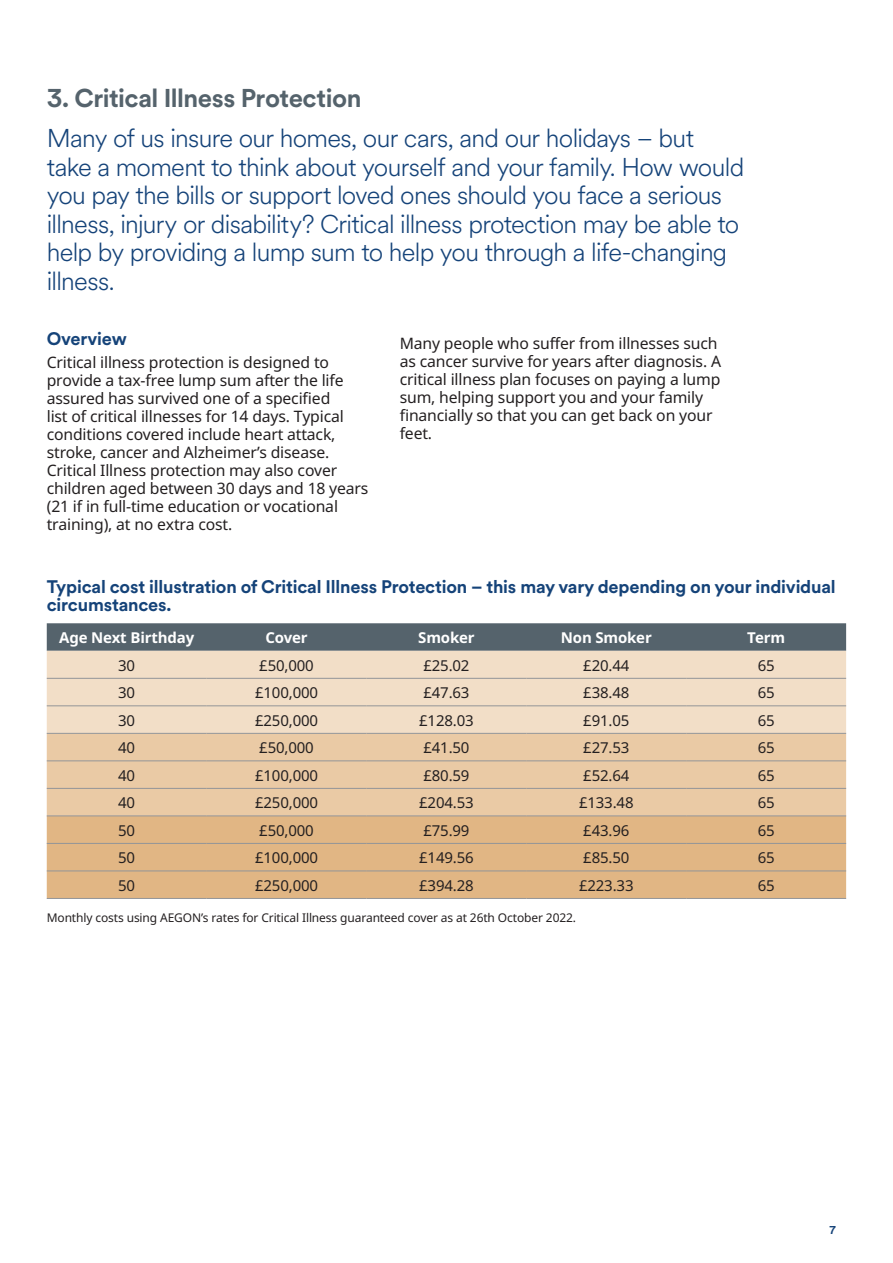
<style>
.page{position:relative;width:893px;height:1263px;background:#fff}
.page>*{position:absolute;margin:0;border:0;box-sizing:border-box;transform-origin:0 0}
._17_19_Benchmark_Intro_prussian_blue{font:300 25.5px/28.5px "Schroders Circular";letter-spacing:-.03em;color:#154379}
._17_19_Benchmark_title__all_caps{font:700 25.5px "Schroders Circular";letter-spacing:-.02em;color:#55636c}
._9_5___10_5_Sub_head_Prussion_Blus_Schro_{font:700 18px/18px "Schroders Circular";letter-spacing:-.01em;color:#154379}
._8_5_10_Body_Text_Black{font:15.75px/18px "Noto Sans";letter-spacing:-.01em;color:#231f20}
._8_5_10_Body_Text_Black-2{font:15px "Noto Sans";letter-spacing:-.01em;color:#231f20}
._8_5_10_Sub_Head_Body_Text_White{font:700 15px "Noto Sans";letter-spacing:-.01em;color:#fff}
._6_5_8_Source_Text{font:12px "Noto Sans";letter-spacing:-.01em;color:#231f20}
._7_5_10_Folio_Text_Prussian_blue{font:700 11.25px "Schroders Circular";color:#154379}
</style>
<div class="page">
<svg style="left:47px;top:623px;width:799px;height:28px;background:#58666e"></svg>
<div style="left:47px;top:651px;width:799px;height:82px;background:#f2dec7"></div>
<div style="left:47px;top:734px;width:799px;height:82px;background:#eacaa5"></div>
<div style="left:47px;top:817px;width:799px;height:81px;background:#e1b684"></div>
<hr style="left:47px;top:678px;width:160px;height:1px;background:#939598">
<hr style="left:207px;top:678px;width:159px;height:1px;background:#939598">
<hr style="left:366px;top:678px;width:160px;height:1px;background:#939598">
<hr style="left:526px;top:678px;width:160px;height:1px;background:#939598">
<hr style="left:686px;top:678px;width:160px;height:1px;background:#939598">
<hr style="left:47px;top:705px;width:160px;height:1px;background:#939598">
<hr style="left:207px;top:705px;width:159px;height:1px;background:#939598">
<hr style="left:366px;top:705px;width:160px;height:1px;background:#939598">
<hr style="left:526px;top:705px;width:160px;height:1px;background:#939598">
<hr style="left:686px;top:705px;width:160px;height:1px;background:#939598">
<hr style="left:47px;top:733px;width:160px;height:1px;background:#939598">
<hr style="left:207px;top:733px;width:159px;height:1px;background:#939598">
<hr style="left:366px;top:733px;width:160px;height:1px;background:#939598">
<hr style="left:526px;top:733px;width:160px;height:1px;background:#939598">
<hr style="left:686px;top:733px;width:160px;height:1px;background:#939598">
<hr style="left:47px;top:761px;width:160px;height:1px;background:#939598">
<hr style="left:207px;top:761px;width:159px;height:1px;background:#939598">
<hr style="left:366px;top:761px;width:160px;height:1px;background:#939598">
<hr style="left:526px;top:761px;width:160px;height:1px;background:#939598">
<hr style="left:686px;top:761px;width:160px;height:1px;background:#939598">
<hr style="left:47px;top:788px;width:160px;height:1px;background:#939598">
<hr style="left:207px;top:788px;width:159px;height:1px;background:#939598">
<hr style="left:366px;top:788px;width:160px;height:1px;background:#939598">
<hr style="left:526px;top:788px;width:160px;height:1px;background:#939598">
<hr style="left:686px;top:788px;width:160px;height:1px;background:#939598">
<hr style="left:47px;top:816px;width:160px;height:1px;background:#939598">
<hr style="left:207px;top:816px;width:159px;height:1px;background:#939598">
<hr style="left:366px;top:816px;width:160px;height:1px;background:#939598">
<hr style="left:526px;top:816px;width:160px;height:1px;background:#939598">
<hr style="left:686px;top:816px;width:160px;height:1px;background:#939598">
<hr style="left:47px;top:843px;width:160px;height:1px;background:#939598">
<hr style="left:207px;top:843px;width:159px;height:1px;background:#939598">
<hr style="left:366px;top:843px;width:160px;height:1px;background:#939598">
<hr style="left:526px;top:843px;width:160px;height:1px;background:#939598">
<hr style="left:686px;top:843px;width:160px;height:1px;background:#939598">
<hr style="left:47px;top:871px;width:160px;height:1px;background:#939598">
<hr style="left:207px;top:871px;width:159px;height:1px;background:#939598">
<hr style="left:366px;top:871px;width:160px;height:1px;background:#939598">
<hr style="left:526px;top:871px;width:160px;height:1px;background:#939598">
<hr style="left:686px;top:871px;width:160px;height:1px;background:#939598">
<hr style="left:47px;top:898px;width:160px;height:1px;background:#939598">
<hr style="left:207px;top:898px;width:159px;height:1px;background:#939598">
<hr style="left:366px;top:898px;width:160px;height:1px;background:#939598">
<hr style="left:526px;top:898px;width:160px;height:1px;background:#939598">
<hr style="left:686px;top:898px;width:160px;height:1px;background:#939598">
<p class="_17_19_Benchmark_title__all_caps" style="left:47px;top:81px;width:316px">3. Critical Illness Protection</p>
<p class="_17_19_Benchmark_Intro_prussian_blue" style="left:47px;top:123px;width:699px">Many of us insure our homes, our cars, and our holidays – but take a moment to think about yourself and your family. How would you pay the bills or support loved ones should you face a serious illness, injury or disability? Critical illness protection may be able to help by providing a lump sum to help you through a life-changing illness.</p>
<p class="_9_5___10_5_Sub_head_Prussion_Blus_Schro_" style="left:47px;top:329px;width:82px">Overview</p>
<p class="_8_5_10_Body_Text_Black" style="left:47px;top:353px;width:323px">Critical illness protection is designed to provide a tax-free lump sum after the life assured has survived one of a specified<br>list of critical illnesses for 14 days. Typical conditions covered include heart attack, stroke, cancer and Alzheimer’s disease.<br>Critical Illness protection may also cover children aged between 30 days and 18 years (21 if in full-time education or vocational training), at no extra cost.</p>
<p class="_8_5_10_Body_Text_Black" style="left:400px;top:333px;width:323px">Many people who suffer from illnesses such as cancer survive for years after diagnosis. A critical illness plan focuses on paying a lump sum, helping support you and your family financially so that you can get back on your feet.</p>
<p class="_9_5___10_5_Sub_head_Prussion_Blus_Schro_" style="left:47px;top:577px;width:790px">Typical cost illustration of Critical Illness Protection – this may vary depending on your individual circumstances.</p>
<p class="_8_5_10_Sub_Head_Body_Text_White" style="left:59px;top:627px;width:137px">Age Next Birthday</p>
<p class="_8_5_10_Sub_Head_Body_Text_White" style="left:265px;top:627px;width:44px">Cover</p>
<p class="_8_5_10_Sub_Head_Body_Text_White" style="left:418px;top:627px;width:58px">Smoker</p>
<p class="_8_5_10_Sub_Head_Body_Text_White" style="left:561px;top:627px;width:92px">Non Smoker</p>
<p class="_8_5_10_Sub_Head_Body_Text_White" style="left:747px;top:627px;width:40px">Term</p>
<p class="_8_5_10_Body_Text_Black-2" style="left:118px;top:655px;width:19px">30</p>
<p class="_8_5_10_Body_Text_Black-2" style="left:259px;top:655px;width:56px">£50,000</p>
<p class="_8_5_10_Body_Text_Black-2" style="left:423px;top:655px;width:48px">£25.02</p>
<p class="_8_5_10_Body_Text_Black-2" style="left:583px;top:655px;width:48px">£20.44</p>
<p class="_8_5_10_Body_Text_Black-2" style="left:758px;top:655px;width:19px">65</p>
<p class="_8_5_10_Body_Text_Black-2" style="left:118px;top:682px;width:19px">30</p>
<p class="_8_5_10_Body_Text_Black-2" style="left:255px;top:682px;width:65px">£100,000</p>
<p class="_8_5_10_Body_Text_Black-2" style="left:423px;top:682px;width:48px">£47.63</p>
<p class="_8_5_10_Body_Text_Black-2" style="left:583px;top:682px;width:48px">£38.48</p>
<p class="_8_5_10_Body_Text_Black-2" style="left:758px;top:682px;width:19px">65</p>
<p class="_8_5_10_Body_Text_Black-2" style="left:118px;top:710px;width:19px">30</p>
<p class="_8_5_10_Body_Text_Black-2" style="left:255px;top:710px;width:65px">£250,000</p>
<p class="_8_5_10_Body_Text_Black-2" style="left:419px;top:710px;width:56px">£128.03</p>
<p class="_8_5_10_Body_Text_Black-2" style="left:583px;top:710px;width:48px">£91.05</p>
<p class="_8_5_10_Body_Text_Black-2" style="left:758px;top:710px;width:19px">65</p>
<p class="_8_5_10_Body_Text_Black-2" style="left:118px;top:737px;width:19px">40</p>
<p class="_8_5_10_Body_Text_Black-2" style="left:259px;top:737px;width:56px">£50,000</p>
<p class="_8_5_10_Body_Text_Black-2" style="left:423px;top:737px;width:48px">£41.50</p>
<p class="_8_5_10_Body_Text_Black-2" style="left:583px;top:737px;width:48px">£27.53</p>
<p class="_8_5_10_Body_Text_Black-2" style="left:758px;top:737px;width:19px">65</p>
<p class="_8_5_10_Body_Text_Black-2" style="left:118px;top:765px;width:19px">40</p>
<p class="_8_5_10_Body_Text_Black-2" style="left:255px;top:765px;width:65px">£100,000</p>
<p class="_8_5_10_Body_Text_Black-2" style="left:423px;top:765px;width:48px">£80.59</p>
<p class="_8_5_10_Body_Text_Black-2" style="left:583px;top:765px;width:48px">£52.64</p>
<p class="_8_5_10_Body_Text_Black-2" style="left:758px;top:765px;width:19px">65</p>
<p class="_8_5_10_Body_Text_Black-2" style="left:118px;top:792px;width:19px">40</p>
<p class="_8_5_10_Body_Text_Black-2" style="left:255px;top:792px;width:65px">£250,000</p>
<p class="_8_5_10_Body_Text_Black-2" style="left:419px;top:792px;width:56px">£204.53</p>
<p class="_8_5_10_Body_Text_Black-2" style="left:579px;top:792px;width:56px">£133.48</p>
<p class="_8_5_10_Body_Text_Black-2" style="left:758px;top:792px;width:19px">65</p>
<p class="_8_5_10_Body_Text_Black-2" style="left:118px;top:820px;width:19px">50</p>
<p class="_8_5_10_Body_Text_Black-2" style="left:259px;top:820px;width:56px">£50,000</p>
<p class="_8_5_10_Body_Text_Black-2" style="left:423px;top:820px;width:48px">£75.99</p>
<p class="_8_5_10_Body_Text_Black-2" style="left:583px;top:820px;width:48px">£43.96</p>
<p class="_8_5_10_Body_Text_Black-2" style="left:758px;top:820px;width:19px">65</p>
<p class="_8_5_10_Body_Text_Black-2" style="left:118px;top:847px;width:19px">50</p>
<p class="_8_5_10_Body_Text_Black-2" style="left:255px;top:847px;width:65px">£100,000</p>
<p class="_8_5_10_Body_Text_Black-2" style="left:419px;top:847px;width:56px">£149.56</p>
<p class="_8_5_10_Body_Text_Black-2" style="left:583px;top:847px;width:48px">£85.50</p>
<p class="_8_5_10_Body_Text_Black-2" style="left:758px;top:847px;width:19px">65</p>
<p class="_8_5_10_Body_Text_Black-2" style="left:118px;top:875px;width:19px">50</p>
<p class="_8_5_10_Body_Text_Black-2" style="left:255px;top:875px;width:65px">£250,000</p>
<p class="_8_5_10_Body_Text_Black-2" style="left:419px;top:875px;width:56px">£394.28</p>
<p class="_8_5_10_Body_Text_Black-2" style="left:579px;top:875px;width:56px">£223.33</p>
<p class="_8_5_10_Body_Text_Black-2" style="left:758px;top:875px;width:19px">65</p>
<p class="_6_5_8_Source_Text" style="left:47px;top:909px;width:531px">Monthly costs using AEGON’s rates for Critical Illness guaranteed cover as at 26th October 2022.</p>
<p class="_7_5_10_Folio_Text_Prussian_blue" style="left:829px;top:1222px;width:8px">7</p>
</div>
